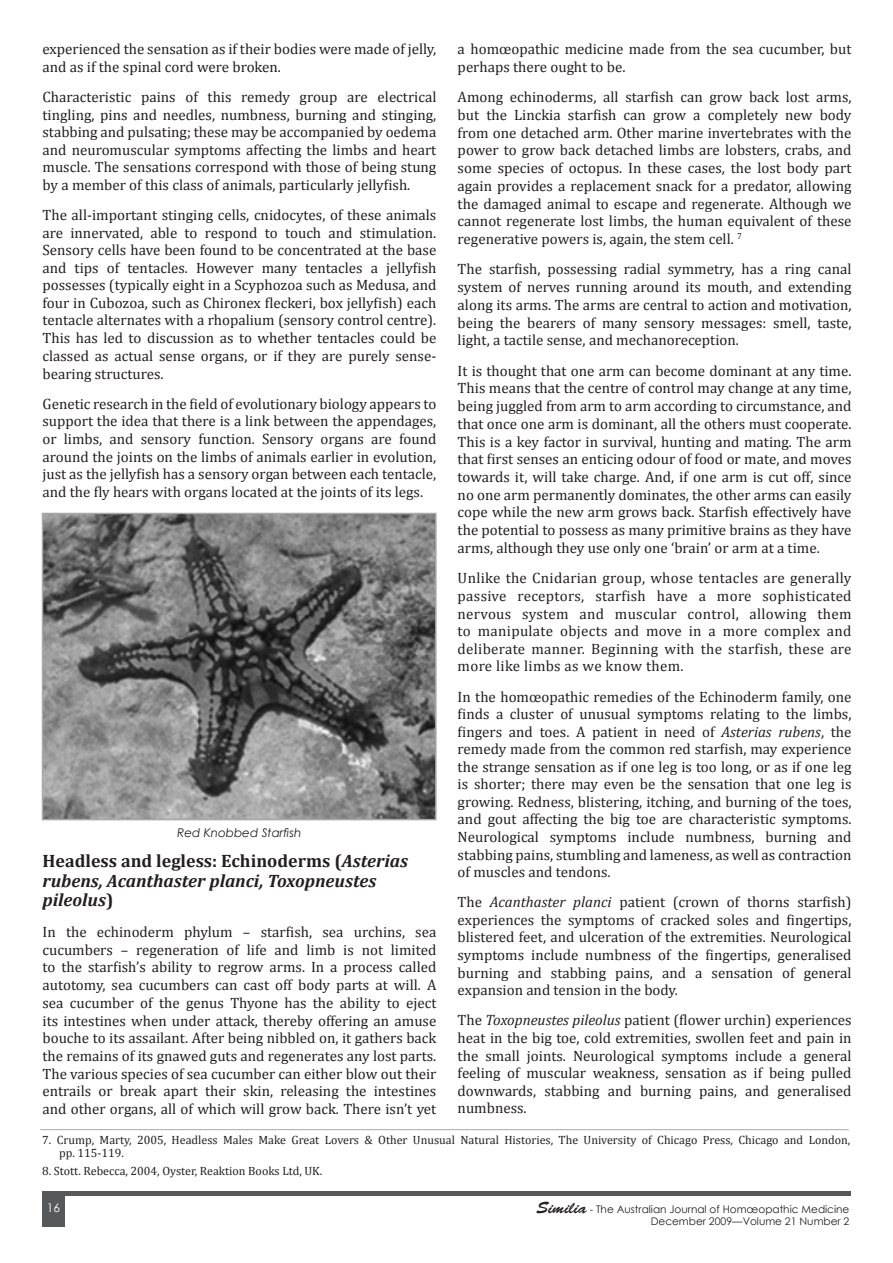
<style>
.page{position:relative;width:893px;height:1263px;background:#fff}
.page>*{position:absolute;margin:0;border:0;box-sizing:border-box;transform-origin:0 0}
.Head_2{font:italic 700 18px/19.5px "Cambria";color:#231f20}
.t1{font:15px/17.5px "Cambria";color:#231f20;text-align:justify}
.Endnote_Text{font:12px/13.5px "Cambria";color:#231f20}
.t2{font:italic 12px "Century Gothic";color:#231f20}
.t3{font:12px "Century Gothic";color:#fff}
.t4{font:10.5px/12.6px "Century Gothic";color:#231f20;text-align:right}
.s1{font-style:italic}
.s2{font-style:normal}
.s3{font-family:"Brush Script Std";font-size:16.5px}
</style>
<div class="page">
<div style="left:42px;top:1191px;width:808px;height:5px;background:#57585a"></div>
<div style="left:42px;top:1197px;width:22px;height:30px;background:#57585a"></div>
<img style="left:45px;top:516px;width:389px;height:301px">
<div style="left:42px;top:513px;width:395px;height:307px;border:2px solid #a8a9ad"></div>
<hr style="left:40px;top:1129px;width:809px;height:1px;background:#a8a9ad">
<p class="t1" style="left:43px;top:40px;width:395px">experienced the sensation as if their bodies were made of jelly, and as if the spinal cord were broken.</p>
<p class="t1" style="left:43px;top:88px;width:395px">Characteristic pains of this remedy group are electrical tingling, pins and needles, numbness, burning and stinging, stabbing and pulsating; these may be accompanied by oedema and neuromuscular symptoms affecting the limbs and heart muscle. The sensations correspond with those of being stung by a member of this class of animals, particularly jellyfish.</p>
<p class="t1" style="left:43px;top:206px;width:395px">The all-important stinging cells, cnidocytes, of these animals are innervated, able to respond to touch and stimulation.<br>Sensory cells have been found to be concentrated at the base and tips of tentacles. However many tentacles a jellyfish possesses (typically eight in a Scyphozoa such as Medusa, and four in Cubozoa, such as Chironex fleckeri, box jellyfish) each tentacle alternates with a rhopalium (sensory control centre).<br>This has led to discussion as to whether tentacles could be classed as actual sense organs, or if they are purely sense&shy;bearing structures.</p>
<p class="t1" style="left:43px;top:395px;width:395px">Genetic research in the field of evolutionary biology appears to support the idea that there is a link between the appendages, or limbs, and sensory function. Sensory organs are found around the joints on the limbs of animals earlier in evolution, just as the jellyfish has a sensory organ between each tentacle, and the fly hears with organs located at the joints of its legs.</p>
<p class="t1" style="left:458px;top:40px;width:395px">a homœopathic medicine made from the sea cucumber, but perhaps there ought to be.</p>
<p class="t1" style="left:458px;top:88px;width:395px">Among echinoderms, all starfish can grow back lost arms, but the Linckia starfish can grow a completely new body from one detached arm. Other marine invertebrates with the power to grow back detached limbs are lobsters, crabs, and some species of octopus. In these cases, the lost body part again provides a replacement snack for a predator, allowing the damaged animal to escape and regenerate. Although we cannot regenerate lost limbs, the human equivalent of these regenerative powers is, again, the stem cell. <sup>7</sup></p>
<p class="t1" style="left:458px;top:260px;width:395px">The starfish, possessing radial symmetry, has a ring canal system of nerves running around its mouth, and extending along its arms. The arms are central to action and motivation, being the bearers of many sensory messages: smell, taste, light, a tactile sense, and mechanoreception.</p>
<p class="t1" style="left:458px;top:362px;width:395px">It is thought that one arm can become dominant at any time.<br>This means that the centre of control may change at any time, being juggled from arm to arm according to circumstance, and that once one arm is dominant, all the others must cooperate.<br>This is a key factor in survival, hunting and mating. The arm that first senses an enticing odour of food or mate, and moves towards it, will take charge. And, if one arm is cut off, since no one arm permanently dominates, the other arms can easily cope while the new arm grows back. Starfish effectively have the potential to possess as many primitive brains as they have arms, although they use only one ‘brain’ or arm at a time.</p>
<p class="t1" style="left:458px;top:569px;width:395px">Unlike the Cnidarian group, whose tentacles are generally passive receptors, starfish have a more sophisticated nervous system and muscular control, allowing them to manipulate objects and move in a more complex and deliberate manner. Beginning with the starfish, these are more like limbs as we know them.</p>
<p class="t1" style="left:458px;top:688px;width:395px">In the homœopathic remedies of the Echinoderm family, one finds a cluster of unusual symptoms relating to the limbs, fingers and toes. A patient in need of <span class="s1">Asterias rubens</span>, the remedy made from the common red starfish, may experience the strange sensation as if one leg is too long, or as if one leg is shorter; there may even be the sensation that one leg is growing. Redness, blistering, itching, and burning of the toes, and gout affecting the big toe are characteristic symptoms.<br>Neurological symptoms include numbness, burning and stabbing pains, stumbling and lameness, as well as contraction of muscles and tendons.</p>
<p class="t1" style="left:458px;top:893px;width:395px">The <span class="s1">Acanthaster planci</span> patient (crown of thorns starfish) experiences the symptoms of cracked soles and fingertips, blistered feet, and ulceration of the extremities. Neurological symptoms include numbness of the fingertips, generalised burning and stabbing pains, and a sensation of general expansion and tension in the body.</p>
<p class="t1" style="left:458px;top:1011px;width:395px">The <span class="s1">Toxopneustes pileolus</span> patient (flower urchin) experiences heat in the big toe, cold extremities, swollen feet and pain in the small joints. Neurological symptoms include a general feeling of muscular weakness, sensation as if being pulled downwards, stabbing and burning pains, and generalised numbness.</p>
<p class="Endnote_Text" style="left:59px;top:1133px;width:793px;text-indent:-17px">7. Crump, Marty, 2005, Headless Males Make Great Lovers &amp; Other Unusual Natural Histories, The University of Chicago Press, Chicago and London, pp. 115-119.</p>
<p class="Endnote_Text" style="left:42px;top:1164px;width:282px">8. Stott. Rebecca, 2004, Oyster, Reaktion Books Ltd, UK.</p>
<p class="t2" style="left:177px;top:824px;width:126px">Red Knobbed Starfish</p>
<p class="Head_2" style="left:43px;top:851px;width:367px"><span class="s2">Headless and legless: Echinoderms (</span>Asterias rubens, Acanthaster planci, Toxopneustes pileolus<span class="s2">)</span></p>
<p class="t1" style="left:43px;top:923px;width:395px">In the echinoderm phylum – starfish, sea urchins, sea cucumbers – regeneration of life and limb is not limited to the starfish’s ability to regrow arms. In a process called autotomy, sea cucumbers can cast off body parts at will. A sea cucumber of the genus Thyone has the ability to eject its intestines when under attack, thereby offering an amuse bouche to its assailant. After being nibbled on, it gathers back the remains of its gnawed guts and regenerates any lost parts.<br>The various species of sea cucumber can either blow out their entrails or break apart their skin, releasing the intestines and other organs, all of which will grow back. There isn’t yet</p>
<p class="t3" style="left:47px;top:1200px;width:15px">16</p>
<p class="t4" style="left:537px;top:1202px;width:314px"><span class="s3">Similia</span> - The Australian Journal of Homœopathic Medicine<br>December 2009—Volume 21 Number 2</p>
</div>
